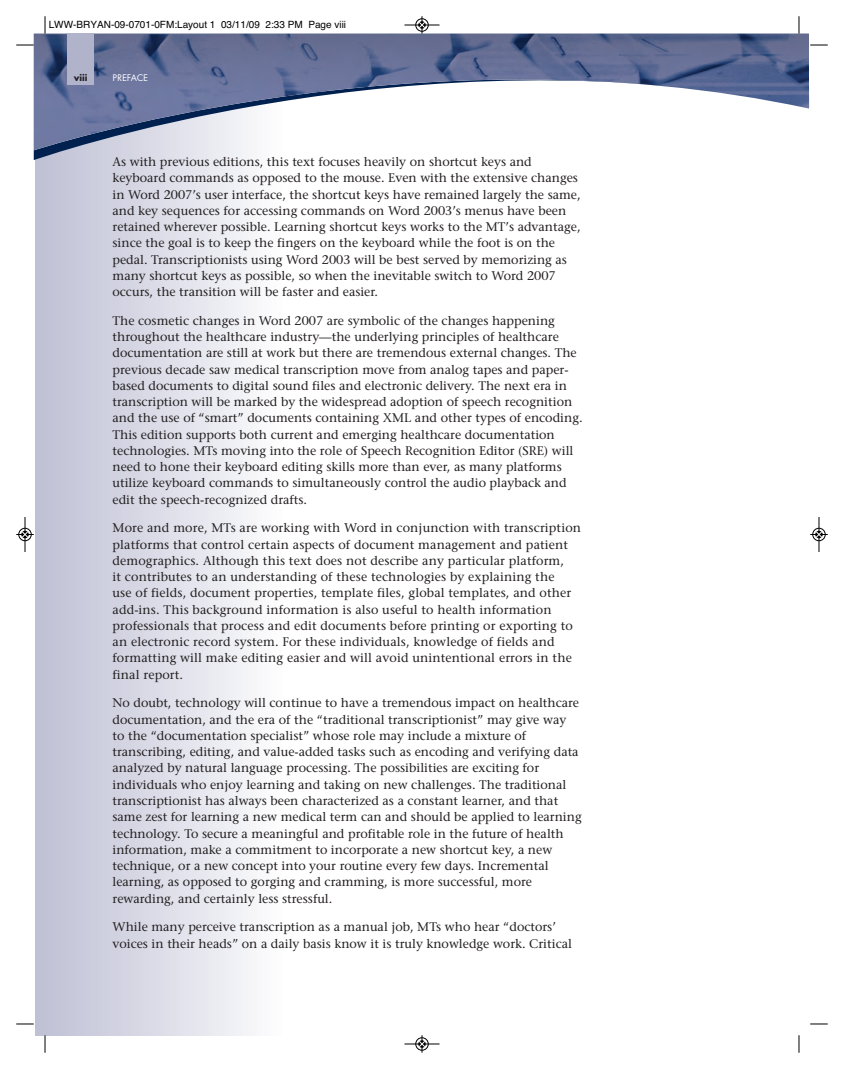
<style>
.page{position:relative;width:844px;height:1069px;background:#fff}
.page>*{position:absolute;margin:0;border:0;box-sizing:border-box;transform-origin:0 0}
.t1{font:12.5px/16.2px "Stone Serif";color:#231f20}
.t2{font:10px "Helvetica";color:#000}
.t3{font:10px "Function";color:#fff}
.t4{font:800 10px "Function LH";color:#231f20}
</style>
<div class="page">
<svg style="left:34px;top:150px;width:240px;height:10px"></svg>
<img style="left:34px;top:34px;width:775px;height:116px">
<div style="left:68px;top:34px;width:26px;height:51px;background:#b1b3cb"></div>
<svg style="left:45px;top:16px;width:1px;height:18px"></svg>
<svg style="left:16px;top:45px;width:18px;height:1px"></svg>
<svg style="left:798px;top:16px;width:2px;height:18px"></svg>
<svg style="left:810px;top:45px;width:18px;height:1px"></svg>
<svg style="left:45px;top:1035px;width:1px;height:17px"></svg>
<svg style="left:16px;top:1023px;width:18px;height:2px"></svg>
<svg style="left:798px;top:1035px;width:2px;height:17px"></svg>
<svg style="left:810px;top:1023px;width:18px;height:2px"></svg>
<div style="left:415px;top:18px;width:13px;height:14px;border:1px solid #fff;border-radius:50%"></div>
<hr style="left:404px;top:25px;width:35px;height:1px;background:#000">
<div style="left:415px;top:19px;width:13px;height:12px;border:1px solid #000;border-radius:50%"></div>
<svg style="left:419px;top:16px;width:6px;height:18px"></svg>
<hr style="left:404px;top:1044px;width:35px;height:1px;background:#000">
<div style="left:415px;top:1037px;width:13px;height:13px;border:1px solid #000;border-radius:50%"></div>
<svg style="left:419px;top:1035px;width:6px;height:17px"></svg>
<div style="left:18px;top:528px;width:14px;height:13px;border:1px solid #fff;border-radius:50%"></div>
<hr style="left:25px;top:517px;width:1px;height:35px;background:#000">
<div style="left:19px;top:528px;width:12px;height:13px;border:1px solid #000;border-radius:50%"></div>
<svg style="left:16px;top:531px;width:18px;height:7px"></svg>
<hr style="left:819px;top:517px;width:1px;height:35px;background:#000">
<div style="left:812px;top:528px;width:13px;height:13px;border:1px solid #000;border-radius:50%"></div>
<svg style="left:810px;top:531px;width:18px;height:7px"></svg>
<p class="t2" style="left:49px;top:18px;width:299px">LWW-BRYAN-09-0701-0FM:Layout 1 03/11/09 2:33 PM Page viii</p>
<p class="t4" style="left:74px;top:73px;width:15px">viii</p>
<p class="t3" style="left:112px;top:74px;width:37px">PREFACE</p>
<p class="t1" style="left:112px;top:155px;width:470px">As with previous editions, this text focuses heavily on shortcut keys and keyboard commands as opposed to the mouse. Even with the extensive changes in Word 2007’s user interface, the shortcut keys have remained largely the same, and key sequences for accessing commands on Word 2003’s menus have been retained wherever possible. Learning shortcut keys works to the MT’s advantage, since the goal is to keep the fingers on the keyboard while the foot is on the pedal. Transcriptionists using Word 2003 will be best served by memorizing as many shortcut keys as possible, so when the inevitable switch to Word 2007 occurs, the transition will be faster and easier.</p>
<p class="t1" style="left:112px;top:314px;width:471px">The cosmetic changes in Word 2007 are symbolic of the changes happening throughout the healthcare industry—the underlying principles of healthcare documentation are still at work but there are tremendous external changes. The previous decade saw medical transcription move from analog tapes and paper&shy;based documents to digital sound files and electronic delivery. The next era in transcription will be marked by the widespread adoption of speech recognition and the use of “smart” documents containing XML and other types of encoding.<br>This edition supports both current and emerging healthcare documentation technologies. MTs moving into the role of Speech Recognition Editor (SRE) will need to hone their keyboard editing skills more than ever, as many platforms utilize keyboard commands to simultaneously control the audio playback and edit the speech-recognized drafts.</p>
<p class="t1" style="left:112px;top:521px;width:470px">More and more, MTs are working with Word in conjunction with transcription platforms that control certain aspects of document management and patient demographics. Although this text does not describe any particular platform,<br>it contributes to an understanding of these technologies by explaining the<br>use of fields, document properties, template files, global templates, and other add-ins. This background information is also useful to health information professionals that process and edit documents before printing or exporting to an electronic record system. For these individuals, knowledge of fields and formatting will make editing easier and will avoid unintentional errors in the final report.</p>
<p class="t1" style="left:112px;top:696px;width:471px">No doubt, technology will continue to have a tremendous impact on healthcare documentation, and the era of the “traditional transcriptionist” may give way<br>to the “documentation specialist” whose role may include a mixture of transcribing, editing, and value-added tasks such as encoding and verifying data analyzed by natural language processing. The possibilities are exciting for individuals who enjoy learning and taking on new challenges. The traditional transcriptionist has always been characterized as a constant learner, and that same zest for learning a new medical term can and should be applied to learning technology. To secure a meaningful and profitable role in the future of health information, make a commitment to incorporate a new shortcut key, a new technique, or a new concept into your routine every few days. Incremental learning, as opposed to gorging and cramming, is more successful, more rewarding, and certainly less stressful.</p>
<p class="t1" style="left:112px;top:920px;width:461px">While many perceive transcription as a manual job, MTs who hear “doctors’ voices in their heads” on a daily basis know it is truly knowledge work. Critical</p>
</div>
